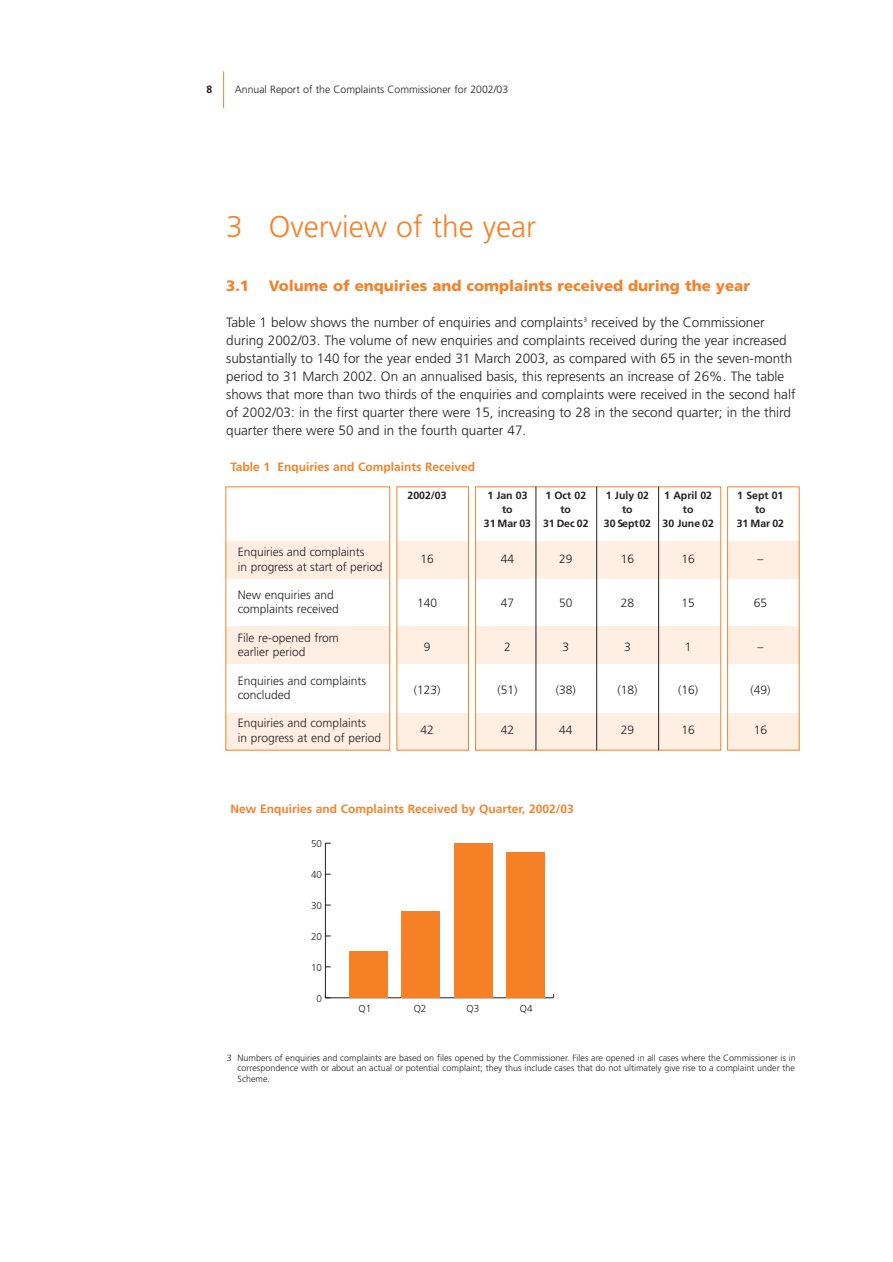
<style>
.page{position:relative;width:893px;height:1262px;background:#fff}
.page>*{position:absolute;margin:0;border:0;box-sizing:border-box;transform-origin:0 0}
.t1{font:300 30px "Frutiger";color:#f5822a}
.t2{font:900 15px "Frutiger";color:#f5822a}
.t3{font:300 13.5px/18px "Frutiger";color:#231f20}
.t4{font:300 12px/14.2px "Frutiger";color:#231f20}
.t5{font:700 12px "Frutiger";color:#f5822a}
.t6{font:700 10.5px "Frutiger";color:#231f20}
.t7{font:300 10.5px "Frutiger";color:#231f20}
.t8{font:300 10.05px "Frutiger";color:#231f20}
.t9{font:300 9.9px "Frutiger";color:#231f20}
.t10{font:300 9px/10.8px "Frutiger";color:#231f20;text-align:justify}
</style>
<div class="page">
<hr style="left:223px;top:71px;width:1px;height:37px;background:#f5822a">
<svg style="left:225px;top:486px;width:244px;height:265px"></svg>
<svg style="left:475px;top:486px;width:324px;height:265px"></svg>
<hr style="left:535px;top:486px;width:1px;height:264px;background:#231f20">
<hr style="left:596px;top:486px;width:1px;height:264px;background:#231f20">
<hr style="left:658px;top:486px;width:1px;height:264px;background:#231f20">
<hr style="left:325px;top:997px;width:228px;height:1px;background:#231f20">
<hr style="left:325px;top:843px;width:1px;height:154px;background:#231f20">
<div style="left:506px;top:852px;width:39px;height:145px;background:#f58025"></div>
<div style="left:454px;top:843px;width:39px;height:154px;background:#f58025"></div>
<div style="left:401px;top:911px;width:39px;height:86px;background:#f58025"></div>
<div style="left:349px;top:951px;width:38px;height:46px;background:#f58025"></div>
<p class="t6" style="left:206px;top:85px;width:7px">8</p>
<p class="t7" style="left:235px;top:85px;width:275px">Annual Report of the Complaints Commissioner for 2002/03</p>
<h1 class="t1" style="left:226px;top:214px;width:311px">3 Overview of the year</h1>
<p class="t2" style="left:226px;top:279px;width:24px">3.1</p>
<p class="t2" style="left:269px;top:279px;width:483px">Volume of enquiries and complaints received during the year</p>
<p class="t3" style="left:226px;top:314px;width:571px">Table 1 below shows the number of enquiries and complaints<sup>3</sup> received by the Commissioner during 2002/03. The volume of new enquiries and complaints received during the year increased substantially to 140 for the year ended 31 March 2003, as compared with 65 in the seven-month period to 31 March 2002. On an annualised basis, this represents an increase of 26%. The table shows that more than two thirds of the enquiries and complaints were received in the second half of 2002/03: in the first quarter there were 15, increasing to 28 in the second quarter; in the third quarter there were 50 and in the fourth quarter 47.</p>
<p class="t5" style="left:230px;top:462px;width:246px">Table 1 Enquiries and Complaints Received</p>
<p class="t4" style="left:238px;top:546px;width:146px">Enquiries and complaints<br>in progress at start of period</p>
<p class="t4" style="left:238px;top:589px;width:102px">New enquiries and complaints received</p>
<p class="t4" style="left:238px;top:631px;width:102px">File re-opened from earlier period</p>
<p class="t4" style="left:238px;top:674px;width:129px">Enquiries and complaints concluded</p>
<p class="t4" style="left:238px;top:717px;width:145px">Enquiries and complaints<br>in progress at end of period</p>
<p class="t6" style="left:407px;top:491px;width:41px">2002/03</p>
<p class="t6" style="left:487px;top:491px;width:42px">1 Jan 03</p>
<p class="t6" style="left:545px;top:491px;width:42px">1 Oct 02</p>
<p class="t6" style="left:606px;top:491px;width:45px">1 July 02</p>
<p class="t6" style="left:664px;top:491px;width:49px">1 April 02</p>
<p class="t6" style="left:737px;top:491px;width:48px">1 Sept 01</p>
<p class="t6" style="left:502px;top:505px;width:12px">to</p>
<p class="t6" style="left:560px;top:505px;width:12px">to</p>
<p class="t6" style="left:622px;top:505px;width:12px">to</p>
<p class="t6" style="left:683px;top:505px;width:12px">to</p>
<p class="t6" style="left:755px;top:505px;width:12px">to</p>
<p class="t6" style="left:484px;top:518px;width:106px">31 Mar 03 31 Dec 02</p>
<p class="t6" style="left:604px;top:518px;width:111px">30 Sept 02 30 June 02</p>
<p class="t6" style="left:736px;top:518px;width:49px">31 Mar 02</p>
<p class="t4" style="left:420px;top:553px;width:15px">16</p>
<p class="t4" style="left:501px;top:553px;width:15px">44</p>
<p class="t4" style="left:559px;top:553px;width:15px">29</p>
<p class="t4" style="left:620px;top:553px;width:15px">16</p>
<p class="t4" style="left:681px;top:553px;width:15px">16</p>
<p class="t4" style="left:757px;top:553px;width:7px">–</p>
<p class="t4" style="left:417px;top:597px;width:22px">140</p>
<p class="t4" style="left:501px;top:597px;width:15px">47</p>
<p class="t4" style="left:559px;top:597px;width:15px">50</p>
<p class="t4" style="left:620px;top:597px;width:15px">28</p>
<p class="t4" style="left:681px;top:597px;width:15px">15</p>
<p class="t4" style="left:753px;top:597px;width:15px">65</p>
<p class="t4" style="left:424px;top:640px;width:8px">9</p>
<p class="t4" style="left:504px;top:640px;width:8px">2</p>
<p class="t4" style="left:562px;top:640px;width:8px">3</p>
<p class="t4" style="left:624px;top:640px;width:8px">3</p>
<p class="t4" style="left:684px;top:640px;width:8px">1</p>
<p class="t4" style="left:757px;top:640px;width:7px">–</p>
<p class="t4" style="left:414px;top:683px;width:28px">(123)</p>
<p class="t4" style="left:497px;top:683px;width:22px">(51)</p>
<p class="t4" style="left:555px;top:683px;width:22px">(38)</p>
<p class="t4" style="left:617px;top:683px;width:22px">(18)</p>
<p class="t4" style="left:678px;top:683px;width:22px">(16)</p>
<p class="t4" style="left:750px;top:683px;width:22px">(49)</p>
<p class="t4" style="left:420px;top:723px;width:15px">42</p>
<p class="t4" style="left:501px;top:723px;width:15px">42</p>
<p class="t4" style="left:559px;top:723px;width:15px">44</p>
<p class="t4" style="left:620px;top:723px;width:15px">29</p>
<p class="t4" style="left:681px;top:723px;width:15px">16</p>
<p class="t4" style="left:753px;top:723px;width:15px">16</p>
<p class="t5" style="left:230px;top:804px;width:345px">New Enquiries and Complaints Received by Quarter, 2002/03</p>
<p class="t9" style="left:311px;top:839px;width:12px">50</p>
<p class="t9" style="left:311px;top:870px;width:12px">40</p>
<p class="t9" style="left:311px;top:901px;width:12px">30</p>
<p class="t9" style="left:311px;top:932px;width:12px">20</p>
<p class="t9" style="left:311px;top:963px;width:12px">10</p>
<p class="t9" style="left:316px;top:994px;width:7px">0</p>
<p class="t8" style="left:358px;top:1004px;width:14px">Q1</p>
<p class="t8" style="left:413px;top:1004px;width:14px">Q2</p>
<p class="t8" style="left:466px;top:1004px;width:14px">Q3</p>
<p class="t8" style="left:520px;top:1004px;width:14px">Q4</p>
<p class="t10" style="left:237px;top:1052px;width:559px;text-indent:-11px">3 Numbers of enquiries and complaints are based on files opened by the Commissioner. Files are opened in all cases where the Commissioner is in correspondence with or about an actual or potential complaint; they thus include cases that do not ultimately give rise to a complaint under the Scheme.</p>
</div>
